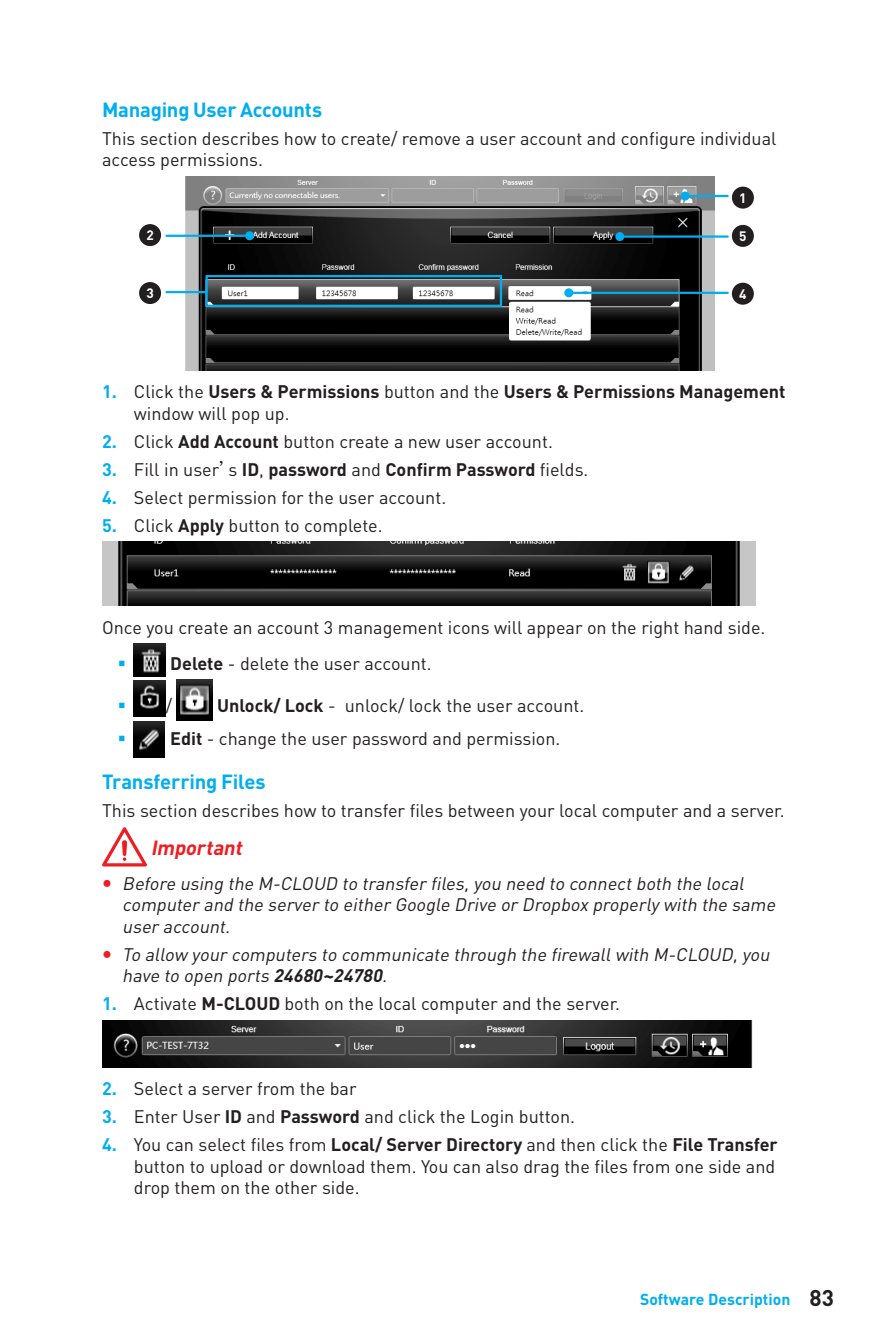
<style>
.page{position:relative;width:893px;height:1340px;background:#fff}
.page>*{position:absolute;margin:0;border:0;box-sizing:border-box;transform-origin:0 0}
.t1{font:700 20.25px "DIN Pro";letter-spacing:-.01em;color:#00aeef}
.t2{font:italic 700 20.25px "DIN Pro";color:#ee1d23}
.t3{font:18px/21.6px "DIN Pro";color:#231f20}
.t4{font:italic 18px/21.6px "DIN Pro";color:#231f20}
.t5{font:700 18px/21.6px "DIN Pro";color:#231f20}
.t6{font:700 15.75px "DIN Pro";color:#00aeef}
.t7{font:700 13.5px "DIN Pro";color:#fff}
.s1{color:#00aeef}
.s2{font-weight:400}
.s3{font-weight:700;color:#00aeef}
.s4{font-weight:700}
.s5{font-family:"Noto Sans CJ Ktc";font-weight:400}
.s6{font-size:22.5px;color:#231f20}
</style>
<div class="page">
<img style="left:186px;top:176px;width:528px;height:194px">
<hr style="left:166px;top:235px;width:84px;height:2px;background:#00aeef">
<div style="left:245px;top:231px;width:9px;height:9px;background:#00aeef;border-radius:50%"></div>
<hr style="left:166px;top:291px;width:41px;height:2px;background:#00aeef">
<hr style="left:569px;top:292px;width:159px;height:2px;background:#00aeef">
<div style="left:564px;top:288px;width:9px;height:9px;background:#00aeef;border-radius:50%"></div>
<hr style="left:620px;top:235px;width:108px;height:3px;background:#00aeef">
<div style="left:615px;top:232px;width:9px;height:9px;background:#00aeef;border-radius:50%"></div>
<hr style="left:685px;top:195px;width:43px;height:2px;background:#00aeef">
<div style="left:681px;top:191px;width:9px;height:9px;background:#00aeef;border-radius:50%"></div>
<div style="left:139px;top:224px;width:22px;height:22px;background:#231f20;border-radius:50%"></div>
<div style="left:732px;top:187px;width:22px;height:22px;background:#231f20;border-radius:50%"></div>
<div style="left:139px;top:282px;width:22px;height:22px;background:#231f20;border-radius:50%"></div>
<div style="left:732px;top:283px;width:22px;height:22px;background:#231f20;border-radius:50%"></div>
<div style="left:732px;top:225px;width:22px;height:22px;background:#231f20;border-radius:50%"></div>
<div style="left:205px;top:275px;width:297px;height:32px;border:2px solid #00aeef"></div>
<img style="left:102px;top:542px;width:654px;height:63px">
<img style="left:134px;top:643px;width:32px;height:33px">
<img style="left:134px;top:680px;width:32px;height:36px">
<img style="left:177px;top:679px;width:36px;height:41px">
<img style="left:134px;top:721px;width:31px;height:36px">
<svg style="left:102px;top:827px;width:45px;height:39px"></svg>
<img style="left:102px;top:1020px;width:650px;height:47px">
<p class="t1" style="left:102px;top:95px;width:222px">Managing User Accounts</p>
<p class="t3" style="left:102px;top:126px;width:676px">This section describes how to create/ remove a user account and configure individual access permissions.</p>
<p class="t7" style="left:146px;top:226px;width:9px">2</p>
<p class="t7" style="left:739px;top:189px;width:9px">1</p>
<p class="t7" style="left:739px;top:227px;width:9px">5</p>
<p class="t7" style="left:146px;top:284px;width:9px">3</p>
<p class="t7" style="left:739px;top:285px;width:9px">4</p>
<p class="t5" style="left:134px;top:380px;width:653px;text-indent:-32px"><span class="s1">1.</span> <span class="s2">Click the</span> Users &amp; Permissions <span class="s2">button and the</span> Users &amp; Permissions Management <span class="s2">window will pop up.</span></p>
<p class="t3" style="left:102px;top:430px;width:452px"><span class="s3">2.</span> Click <span class="s4">Add Account</span> button create a new user account.</p>
<p class="t5" style="left:102px;top:458px;width:488px"><span class="s1">3.</span> <span class="s2">Fill in user</span><span class="s5">’</span><span class="s2">s</span> ID<span class="s2">,</span> password <span class="s2">and</span> Confirm Password <span class="s2">fields.</span></p>
<p class="t3" style="left:102px;top:486px;width:346px"><span class="s3">4.</span> Select permission for the user account.</p>
<p class="t3" style="left:102px;top:514px;width:282px"><span class="s3">5.</span> Click <span class="s4">Apply</span> button to complete.</p>
<p class="t3" style="left:170px;top:608px;width:597px;line-height:36px;text-indent:-68px">Once you create an account 3 management icons will appear on the right hand side.<br><span class="s4">Delete</span> - delete the user account.</p>
<p class="t3" style="left:166px;top:693px;width:8px">/</p>
<p class="t3" style="left:170px;top:687px;width:415px;line-height:33.8px;text-indent:47px"><span class="s4">Unlock/ Lock</span> - unlock/ lock the user account.<br><span class="s4">Edit</span> - change the user password and permission.</p>
<p class="t1" style="left:102px;top:767px;width:165px">Transferring Files</p>
<p class="t3" style="left:102px;top:798px;width:684px">This section describes how to transfer files between your local computer and a server.</p>
<p class="t2" style="left:151px;top:834px;width:97px">Important</p>
<p class="t4" style="left:122px;top:871px;width:658px">Before using the M-CLOUD to transfer files,you need to connectboth the local computer and the server to either Google Drive or Dropbox properly with the same user account.</p>
<p class="t4" style="left:122px;top:942px;width:653px">To allow your computers to communicate through the firewallwith M-CLOUD,you have to open ports <span class="s4">24680~24780</span>.</p>
<p class="t3" style="left:102px;top:992px;width:519px"><span class="s3">1.</span> Activate <span class="s4">M-CLOUD</span> both on the local computer and the server.</p>
<p class="t3" style="left:102px;top:1077px;width:256px"><span class="s3">2.</span> Select a server from the bar</p>
<p class="t3" style="left:102px;top:1105px;width:475px"><span class="s3">3.</span> Enter User <span class="s4">ID</span> and <span class="s4">Password</span> and click the Login button.</p>
<p class="t3" style="left:134px;top:1133px;width:645px;text-indent:-32px"><span class="s3">4.</span> You can select files from <span class="s4">Local/ Server Directory</span> and then click the <span class="s4">File Transfer </span>button to upload or download them. You can also drag the files from one side and drop them on the other side.</p>
<p class="t6" style="left:640px;top:1288px;width:195px">Software Description <span class="s6">83</span></p>
</div>
